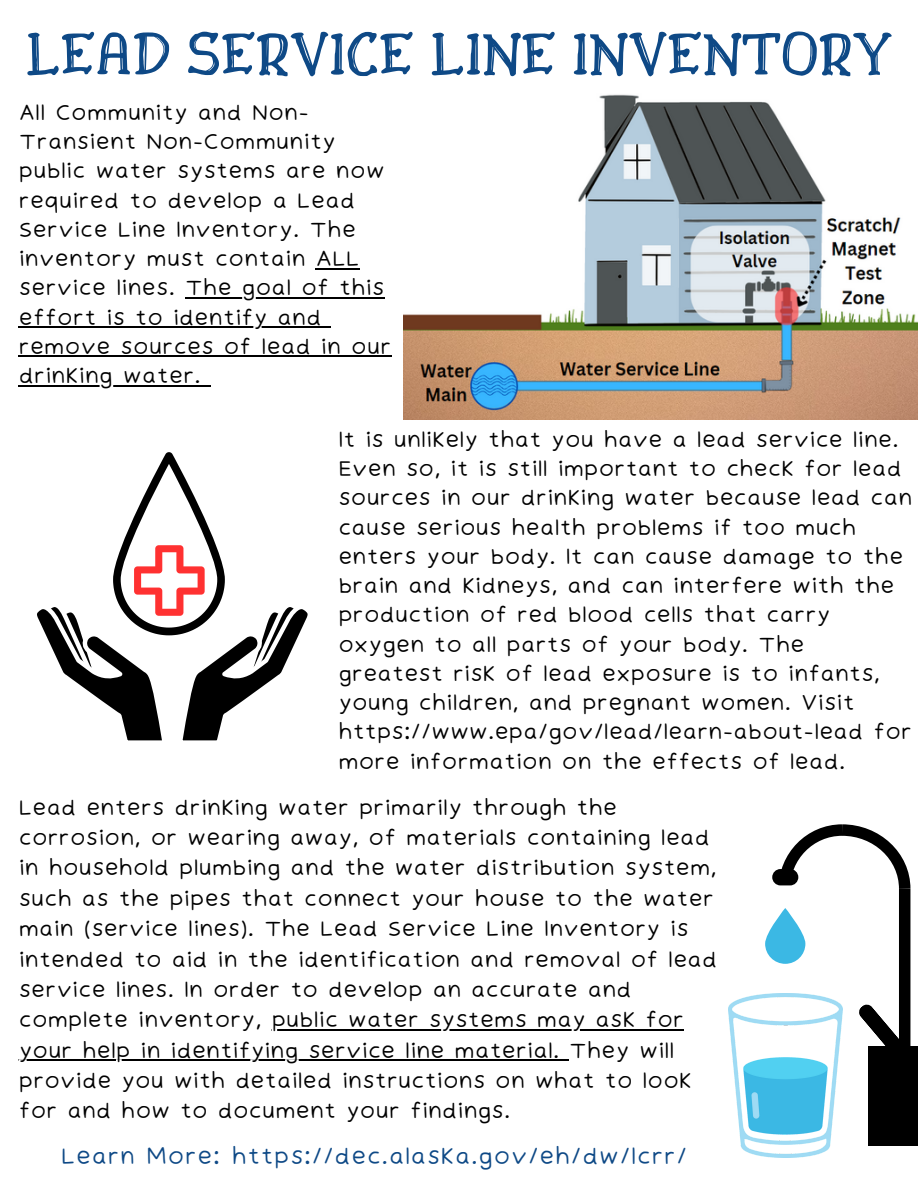
<style>
.page{position:relative;width:918px;height:1188px;background:#fff}
.page>*{position:absolute;margin:0;border:0;box-sizing:border-box;transform-origin:0 0}
.t1{font:62.85px "Drukaatie Burti";color:#0e4986}
.t2{font:22.2px "Irene Florentina";color:#0e4986}
.t3{font:21px/29.2px "Irene Florentina";letter-spacing:-.025em;color:#000}
</style>
<div class="page">
<svg style="left:37px;top:452px;width:271px;height:289px"></svg>
<img style="left:403px;top:94px;width:515px;height:325px">
<div style="left:899px;top:889px;width:11px;height:199px;background:#000"></div>
<svg style="left:781px;top:824px;width:130px;height:91px"></svg>
<div style="left:754px;top:878px;width:62px;height:53px;background:#fff"></div>
<div style="left:772px;top:869px;width:26px;height:16px;background:#000;border-radius:8px"></div>
<svg style="left:859px;top:1004px;width:40px;height:42px"></svg>
<div style="left:868px;top:1046px;width:50px;height:99px;background:#000"></div>
<img style="left:728px;top:994px;width:115px;height:164px">
<svg style="left:765px;top:908px;width:40px;height:56px;fill:#3bb8e4"></svg>
<hr style="left:316px;top:268px;width:44px;height:1px;background:#000">
<hr style="left:185px;top:297px;width:199px;height:2px;background:#000">
<hr style="left:18px;top:327px;width:303px;height:1px;background:#000">
<hr style="left:18px;top:356px;width:373px;height:1px;background:#000">
<hr style="left:18px;top:385px;width:183px;height:1px;background:#000">
<hr style="left:271px;top:1029px;width:413px;height:2px;background:#000">
<hr style="left:18px;top:1060px;width:551px;height:1px;background:#000">
<p class="t1" style="left:25px;top:18px;width:869px">LEAD SERVICE LINE INVENTORY</p>
<p class="t3" style="left:18px;top:98px;width:368px">All Community and Non-<br>Transient Non-Community public water systems are now required to develop a Lead<br>Service Line Inventory. The inventory must contain ALL service lines. The goal of this effort is to identify and</p>
<p class="t3" style="left:18px;top:332px;width:375px">remove sources of lead in our drinking water.</p>
<p class="t3" style="left:338px;top:425px;width:576px">It is unlikely that you have a lead service line.<br>Even so, it is still important to check for lead sources in our drinking water because lead can cause serious health problems if too much enters your body. It can cause damage to the brain and kidneys, and can interfere with the production of red blood cells that carry oxygen to all parts of your body. The greatest risk of lead exposure is to infants, young children, and pregnant women. Visit https://www.epa/gov/lead/learn-about-lead for more information on the effects of lead.</p>
<p class="t3" style="left:18px;top:792px;width:701px;line-height:30.3px">Lead enters drinking water primarily through the corrosion, or wearing away, of materials containing lead in household plumbing and the water distribution system, such as the pipes that connect your house to the water main (service lines). The Lead Service Line Inventory is intended to aid in the identification and removal of lead service lines. In order to develop an accurate and complete inventory, public water systems may ask for your help in identifying service line material. They will provide you with detailed instructions on what to look for and how to document your findings.</p>
<p class="t2" style="left:61px;top:1142px;width:628px">Learn More: https://dec.alaska.gov/eh/dw/lcrr/</p>
</div>
